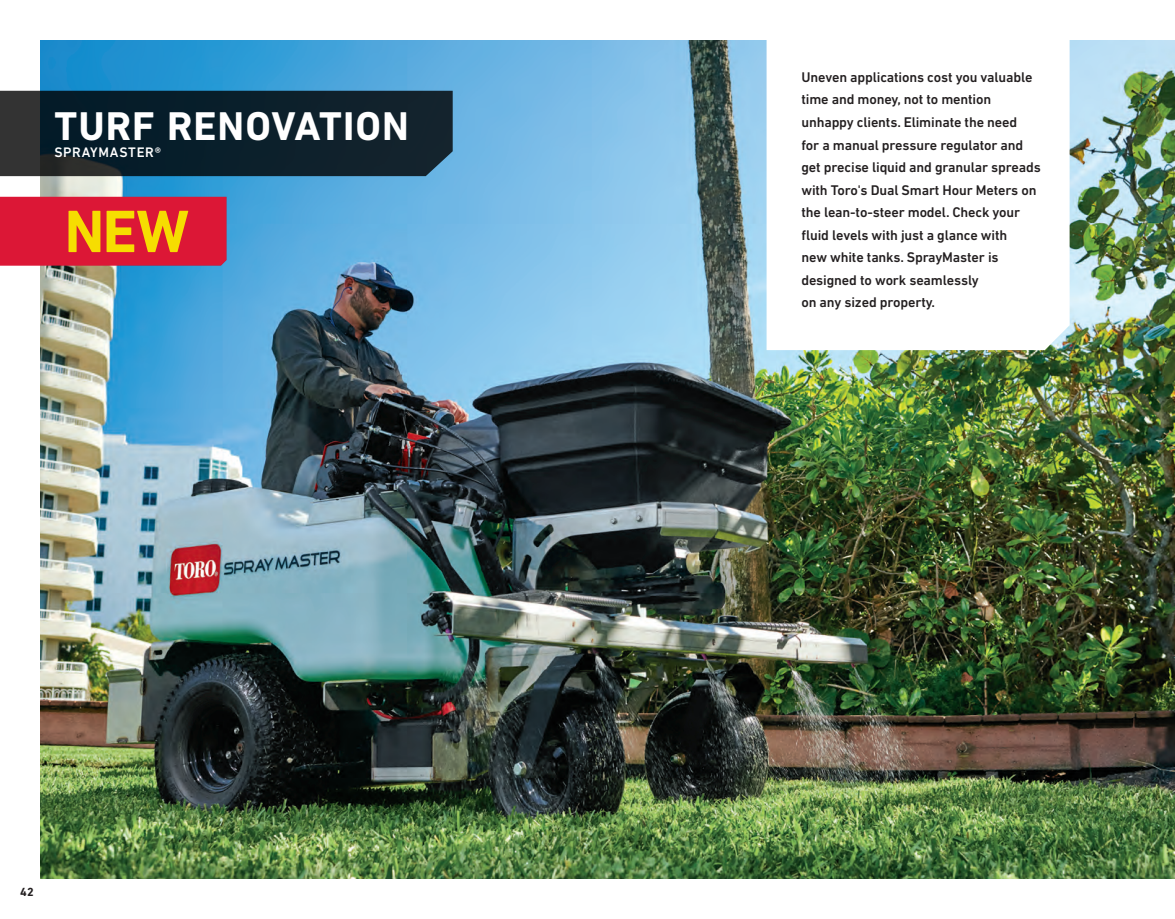
<style>
.page{position:relative;width:1175px;height:919px;background:#fff}
.page>*{position:absolute;margin:0;border:0;box-sizing:border-box;transform-origin:0 0}
.t1{font:700 60.75px "DIN Next LT Pro";color:#f6dd01}
.t2{font:700 40.8px "DIN Next LT Pro";letter-spacing:.025em;color:#fff}
.t3{font:500 14.25px/22.5px "DIN Next LT Pro";letter-spacing:-.01em;color:#231f20}
.t4{font:500 14.1px "DIN Next LT Pro";letter-spacing:.05em;color:#fff}
.t5{font:700 12px "DIN Next LT Pro";color:#231f20}
</style>
<div class="page">
<img style="left:41px;top:41px;width:1134px;height:837px">
<hr style="left:1174px;top:678px;width:1px;height:200px;background:#fff">
<svg style="left:0;top:91px;width:453px;height:85px"></svg>
<svg style="left:766px;top:40px;width:303px;height:310px"></svg>
<div style="left:0;top:197px;width:41px;height:68px;background:#dc1736"></div>
<div style="left:41px;top:197px;width:186px;height:68px;background:#dc1736"></div>
<h2 class="t2" style="left:54px;top:102px;width:356px">TURF RENOVATION</h2>
<p class="t4" style="left:54px;top:144px;width:108px">SPRAYMASTER®</p>
<h1 class="t1" style="left:65px;top:196px;width:126px">NEW</h1>
<p class="t5" style="left:20px;top:884px;width:15px">42</p>
<p class="t3" style="left:801px;top:66px;width:241px">Uneven applications cost you valuable time and money, not to mention unhappy clients. Eliminate the need<br>for a manual pressure regulator and get precise liquid and granular spreads with Toro's Dual Smart Hour Meters on the lean-to-steer model. Check your fluid levels with just a glance with<br>new white tanks. SprayMaster is designed to work seamlessly<br>on any sized property.</p>
</div>
